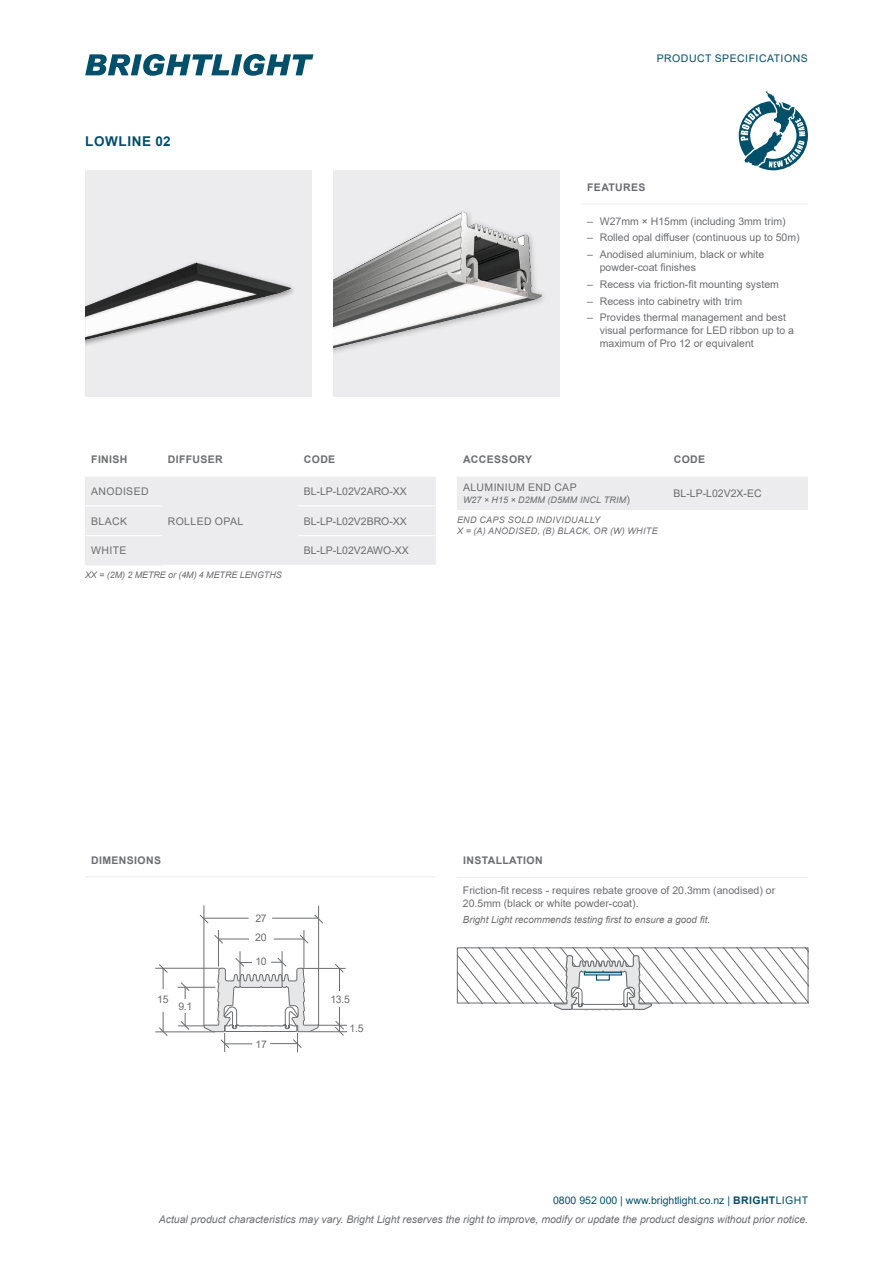
<style>
.page{position:relative;width:893px;height:1263px;background:#fff}
.page>*{position:absolute;margin:0;border:0;box-sizing:border-box;transform-origin:0 0}
.t1{font:700 13.5px "Arial";letter-spacing:.045em;color:#004f6b}
.t2{font:10.5px/12.6px "Arial";color:#6c6d70}
.t3{font:italic 10.5px "Arial";color:#6c6d70}
.t4{font:700 10.5px "Arial";letter-spacing:.035em;color:#6c6d70}
.t5{font:10.5px "Arial";color:#004f6b}
.t6{font:10.5px "Arial";letter-spacing:.035em;color:#6c6d70}
.t7{font:10.5px "Arial";letter-spacing:.045em;color:#004f6b}
.t8{font:italic 9.75px "Arial";color:#6c6d70}
.t9{font:italic 9px "Arial";letter-spacing:.025em;color:#6c6d70}
.t10{font:italic 9px "Arial";letter-spacing:-.01em;color:#6c6d70}
.s1{font-style:normal;font-size:10.5px}
.s2{font-weight:700}
</style>
<div class="page">
<svg style="left:85px;top:54px;width:228px;height:22px"></svg>
<hr style="left:581px;top:204px;width:227px;height:1px;background:#ececee">
<hr style="left:85px;top:876px;width:351px;height:1px;background:#ececee">
<img style="left:333px;top:170px;width:227px;height:227px">
<div style="left:85px;top:170px;width:227px;height:227px;background:#ececee"></div>
<img style="left:85px;top:263px;width:209px;height:82px">
<svg style="left:457px;top:947px;width:351px;height:64px"></svg>
<div style="left:457px;top:477px;width:351px;height:33px;background:#ececee"></div>
<div style="left:85px;top:477px;width:351px;height:88px;background:#ececee"></div>
<hr style="left:85px;top:505px;width:77px;height:1px;background:#fff">
<hr style="left:298px;top:505px;width:138px;height:1px;background:#fff">
<hr style="left:298px;top:535px;width:138px;height:1px;background:#fff">
<hr style="left:85px;top:535px;width:77px;height:1px;background:#fff">
<hr style="left:318px;top:906px;width:1px;height:120px;background:#6c6d70">
<hr style="left:304px;top:930px;width:1px;height:38px;background:#6c6d70">
<hr style="left:218px;top:930px;width:1px;height:36px;background:#6c6d70">
<hr style="left:219px;top:939px;width:30px;height:1px;background:#6c6d70">
<hr style="left:274px;top:939px;width:30px;height:1px;background:#6c6d70">
<hr style="left:204px;top:905px;width:1px;height:121px;background:#6c6d70">
<hr style="left:185px;top:987px;width:1px;height:39px;background:#6c6d70">
<hr style="left:339px;top:968px;width:1px;height:64px;background:#6c6d70">
<hr style="left:155px;top:968px;width:65px;height:1px;background:#6c6d70">
<hr style="left:301px;top:968px;width:45px;height:1px;background:#6c6d70">
<hr style="left:155px;top:1031px;width:60px;height:1px;background:#6c6d70">
<hr style="left:178px;top:1025px;width:40px;height:1px;background:#6c6d70">
<hr style="left:310px;top:1031px;width:38px;height:1px;background:#6c6d70">
<hr style="left:178px;top:987px;width:37px;height:1px;background:#6c6d70">
<hr style="left:317px;top:1025px;width:30px;height:1px;background:#6c6d70">
<svg style="left:314px;top:914px;width:9px;height:10px"></svg>
<svg style="left:200px;top:914px;width:9px;height:10px"></svg>
<svg style="left:214px;top:935px;width:9px;height:9px"></svg>
<svg style="left:300px;top:935px;width:9px;height:9px"></svg>
<svg style="left:181px;top:982px;width:9px;height:9px"></svg>
<svg style="left:180px;top:1021px;width:10px;height:9px"></svg>
<svg style="left:335px;top:1021px;width:9px;height:15px"></svg>
<svg style="left:159px;top:1012px;width:9px;height:24px"></svg>
<svg style="left:159px;top:964px;width:9px;height:25px"></svg>
<svg style="left:335px;top:964px;width:9px;height:9px"></svg>
<hr style="left:240px;top:951px;width:1px;height:35px;background:#6c6d70">
<hr style="left:282px;top:951px;width:1px;height:35px;background:#6c6d70">
<div style="left:329px;top:992px;width:22px;height:15px;background:#fff"></div>
<div style="left:176px;top:999px;width:19px;height:13px;background:#fff"></div>
<div style="left:347px;top:1022px;width:19px;height:13px;background:#fff"></div>
<svg style="left:203px;top:957px;width:116px;height:95px"></svg>
<hr style="left:272px;top:918px;width:46px;height:1px;background:#6c6d70">
<hr style="left:203px;top:918px;width:46px;height:1px;background:#6c6d70">
<svg style="left:739px;top:91px;width:69px;height:79px"></svg>
<hr style="left:457px;top:877px;width:351px;height:1px;background:#ececee">
<p class="t7" style="left:657px;top:51px;width:152px">PRODUCT SPECIFICATIONS</p>
<p class="t1" style="left:85px;top:132px;width:87px">LOWLINE 02</p>
<p class="t4" style="left:587px;top:180px;width:60px">FEATURES</p>
<p class="t2" style="left:587px;top:214px;width:200px">– W27mm × H15mm (including 3mm trim)</p>
<p class="t2" style="left:587px;top:231px;width:214px">– Rolled opal diffuser (continuous up to 50m)</p>
<p class="t2" style="left:600px;top:248px;width:166px;text-indent:-13px">– Anodised aluminium, black or white powder-coat finishes</p>
<p class="t2" style="left:587px;top:278px;width:193px">– Recess via friction-fit mounting system</p>
<p class="t2" style="left:587px;top:294px;width:157px">– Recess into cabinetry with trim</p>
<p class="t2" style="left:600px;top:311px;width:196px;text-indent:-13px">– Provides thermal management and best visual performance for LED ribbon up to a maximum of Pro 12 or equivalent</p>
<p class="t4" style="left:91px;top:452px;width:38px">FINISH</p>
<p class="t4" style="left:168px;top:452px;width:57px">DIFFUSER</p>
<p class="t4" style="left:304px;top:452px;width:33px">CODE</p>
<p class="t6" style="left:91px;top:484px;width:59px">ANODISED</p>
<p class="t6" style="left:168px;top:514px;width:77px">ROLLED OPAL</p>
<p class="t2" style="left:304px;top:485px;width:105px">BL-LP-L02V2ARO-XX</p>
<p class="t2" style="left:91px;top:514px;width:37px">BLACK</p>
<p class="t2" style="left:304px;top:514px;width:105px">BL-LP-L02V2BRO-XX</p>
<p class="t2" style="left:91px;top:544px;width:37px">WHITE</p>
<p class="t2" style="left:304px;top:544px;width:107px">BL-LP-L02V2AWO-XX</p>
<p class="t10" style="left:85px;top:569px;width:198px">XX = (2M) 2 METRE or (4M) 4 METRE LENGTHS</p>
<p class="t4" style="left:463px;top:452px;width:71px">ACCESSORY</p>
<p class="t4" style="left:674px;top:452px;width:33px">CODE</p>
<p class="t6" style="left:463px;top:480px;width:115px">ALUMINIUM END CAP</p>
<p class="t9" style="left:463px;top:494px;width:168px">W27 × H15 × D2MM (D5MM INCL TRIM<span class="s1">)</span></p>
<p class="t2" style="left:674px;top:487px;width:90px">BL-LP-L02V2X-EC</p>
<p class="t9" style="left:457px;top:514px;width:145px">END CAPS SOLD INDIVIDUALLY</p>
<p class="t9" style="left:457px;top:524px;width:202px">X = (A) ANODISED, (B) BLACK, OR (W) WHITE</p>
<p class="t4" style="left:91px;top:852px;width:71px">DIMENSIONS</p>
<p class="t2" style="left:255px;top:912px;width:13px">27</p>
<p class="t2" style="left:255px;top:931px;width:13px">20</p>
<p class="t2" style="left:255px;top:955px;width:13px">10</p>
<p class="t2" style="left:157px;top:993px;width:13px">15</p>
<p class="t2" style="left:330px;top:993px;width:21px">13.5</p>
<p class="t2" style="left:178px;top:1000px;width:16px">9.1</p>
<p class="t2" style="left:255px;top:1038px;width:13px">17</p>
<p class="t2" style="left:349px;top:1022px;width:16px">1.5</p>
<p class="t4" style="left:463px;top:853px;width:81px">INSTALLATION</p>
<p class="t2" style="left:463px;top:884px;width:314px">Friction-fit recess - requires rebate groove of 20.3mm (anodised) or<br>20.5mm (black or white powder-coat).</p>
<p class="t8" style="left:463px;top:913px;width:249px">Bright Light recommends testing first to ensure a good fit.</p>
<p class="t5" style="left:553px;top:1193px;width:257px">0800 952 000 | www.brightlight.co.nz | <span class="s2">BRIGHT</span>LIGHT</p>
<p class="t3" style="left:159px;top:1212px;width:651px">Actual product characteristics may vary. Bright Light reserves the right to improve, modify or update the product designs without prior notice.</p>
</div>
